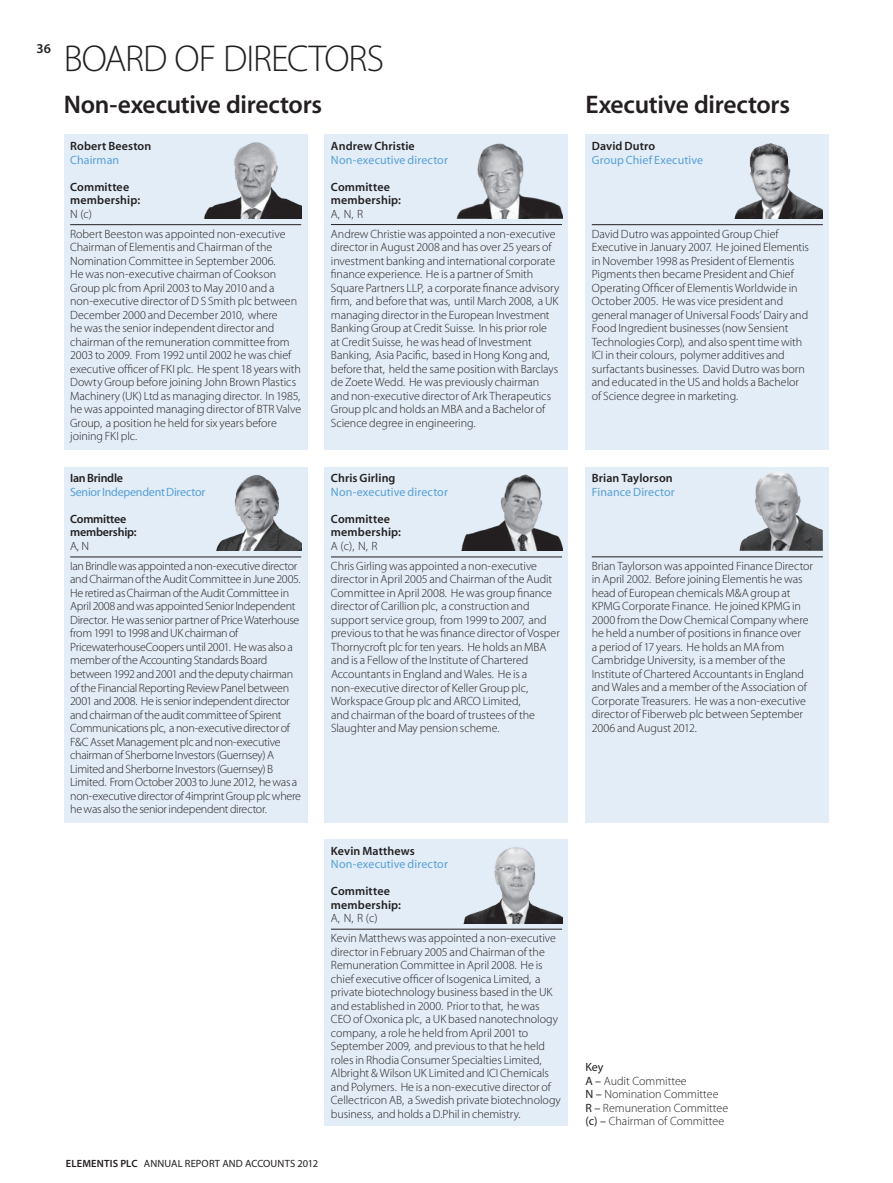
<style>
.page{position:relative;width:893px;height:1183px;background:#fff}
.page>*{position:absolute;margin:0;border:0;box-sizing:border-box;transform-origin:0 0}
.t1{font:300 37.5px "Myriad";letter-spacing:-.025em;color:#231f20}
.t2{font:600 25.5px "Myriad";letter-spacing:-.015em;color:#231f20}
.t3{font:600 13.5px "Myriad";color:#231f20}
.t4{font:300 12px/13.5px "Myriad";letter-spacing:-.005em;color:#231f20}
.t5{font:300 12px/13.5px "Myriad";letter-spacing:-.025em;color:#231f20}
.t6{font:600 12px/13.5px "Myriad";letter-spacing:.01em;color:#231f20}
.t7{font:12px "Myriad";letter-spacing:.005em;color:#56a0d5}
.t8{font:600 12px/13.5px "Myriad";letter-spacing:-.02em;color:#231f20}
.t9{font:12px "Myriad";letter-spacing:-.02em;color:#56a0d5}
.t10{font:10.5px "Myriad";letter-spacing:.01em;color:#231f20}
.s1{font-weight:600}
.s2{font-weight:400}
</style>
<div class="page">
<div style="left:585px;top:135px;width:244px;height:315px;background:#e3edf7"></div>
<hr style="left:592px;top:224px;width:231px;height:1px;background:#231f20">
<img style="left:734px;top:143px;width:89px;height:75px">
<div style="left:64px;top:135px;width:244px;height:315px;background:#e3edf7"></div>
<hr style="left:70px;top:224px;width:231px;height:1px;background:#231f20">
<img style="left:204px;top:142px;width:97px;height:76px">
<div style="left:325px;top:839px;width:243px;height:286px;background:#e3edf7"></div>
<hr style="left:331px;top:928px;width:231px;height:1px;background:#231f20">
<img style="left:464px;top:847px;width:98px;height:75px">
<div style="left:325px;top:135px;width:243px;height:315px;background:#e3edf7"></div>
<hr style="left:331px;top:224px;width:231px;height:1px;background:#231f20">
<img style="left:456px;top:143px;width:106px;height:75px">
<div style="left:64px;top:467px;width:244px;height:355px;background:#e3edf7"></div>
<hr style="left:70px;top:556px;width:231px;height:1px;background:#231f20">
<img style="left:216px;top:475px;width:85px;height:75px">
<div style="left:325px;top:467px;width:243px;height:355px;background:#e3edf7"></div>
<hr style="left:331px;top:556px;width:231px;height:1px;background:#231f20">
<img style="left:461px;top:474px;width:101px;height:76px">
<div style="left:585px;top:467px;width:244px;height:355px;background:#e3edf7"></div>
<hr style="left:592px;top:556px;width:231px;height:1px;background:#231f20">
<img style="left:739px;top:472px;width:84px;height:78px">
<p class="t3" style="left:37px;top:41px;width:16px">36</p>
<h1 class="t1" style="left:64px;top:40px;width:322px">BOARD OF DIRECTORS</h1>
<h2 class="t2" style="left:64px;top:91px;width:260px">Non-executive directors</h2>
<h2 class="t2" style="left:585px;top:91px;width:206px">Executive directors</h2>
<p class="t6" style="left:70px;top:140px;width:83px">Robert Beeston</p>
<p class="t7" style="left:70px;top:154px;width:51px">Chairman</p>
<p class="t6" style="left:70px;top:180px;width:72px">Committee membership:</p>
<p class="t4" style="left:70px;top:204px;width:217px;line-height:19.8px">N (c)<br>Robert Beeston was appointed non-executive</p>
<p class="t4" style="left:70px;top:241px;width:232px">Chairman of Elementis and Chairman of the Nomination Committee in September 2006.<br>He was non-executive chairman of Cookson Group plc from April 2003 to May 2010 and a non-executive director of D S Smith plc between December 2000 and December 2010, where<br>he was the senior independent director and chairman of the remuneration committee from 2003 to 2009. From 1992 until 2002 he was chief executive officer of FKI plc. He spent 18 years with Dowty Group before joining John Brown Plastics Machinery (UK) Ltd as managing director. In 1985, he was appointed managing director of BTR Valve Group, a position he held for six years before joining FKI plc.</p>
<p class="t8" style="left:70px;top:472px;width:54px">Ian Brindle</p>
<p class="t9" style="left:70px;top:486px;width:137px">Senior Independent Director</p>
<p class="t8" style="left:70px;top:512px;width:68px">Committee membership:</p>
<p class="t4" style="left:70px;top:536px;width:229px;line-height:20px">A, N<br>Ian Brindle was appointed a non-executive director</p>
<p class="t5" style="left:70px;top:573px;width:232px">and Chairman of the Audit Committee in June 2005.<br>He retired as Chairman of the Audit Committee in April 2008 and was appointed Senior Independent Director. He was senior partner of Price Waterhouse from 1991 to 1998 and UK chairman of PricewaterhouseCoopers until 2001. He was also a member of the Accounting Standards Board between 1992 and 2001 and the deputy chairman of the Financial Reporting Review Panel between 2001 and 2008. He is senior independent director and chairman of the audit committee of Spirent Communications plc, a non-executive director of F&amp;C Asset Management plc and non-executive chairman of Sherborne Investors (Guernsey) A Limited and Sherborne Investors (Guernsey) B Limited. From October 2003 to June 2012, he was a non-executive director of 4imprint Group plc where he was also the senior independent director.</p>
<p class="t6" style="left:331px;top:140px;width:85px">Andrew Christie</p>
<p class="t7" style="left:331px;top:153px;width:118px">Non-executive director</p>
<p class="t6" style="left:331px;top:180px;width:72px">Committee membership:</p>
<p class="t4" style="left:331px;top:204px;width:226px;line-height:19.8px">A, N, R<br>Andrew Christie was appointed a non-executive</p>
<p class="t4" style="left:331px;top:241px;width:230px">director in August 2008 and has over 25 years of investment banking and international corporate finance experience. He is a partner of Smith Square Partners LLP, a corporate finance advisory firm, and before that was, until March 2008, a UK managing director in the European Investment Banking Group at Credit Suisse. In his prior role<br>at Credit Suisse, he was head of Investment Banking, Asia Pacific, based in Hong Kong and, before that, held the same position with Barclays de Zoete Wedd. He was previously chairman and non-executive director of Ark Therapeutics Group plc and holds an MBA and a Bachelor of Science degree in engineering.</p>
<p class="t6" style="left:331px;top:472px;width:66px">Chris Girling</p>
<p class="t7" style="left:331px;top:486px;width:118px">Non-executive director</p>
<p class="t6" style="left:331px;top:512px;width:72px">Committee membership:</p>
<p class="t4" style="left:331px;top:536px;width:208px;line-height:20px">A (c), N, R<br>Chris Girling was appointed a non-executive</p>
<p class="t4" style="left:331px;top:573px;width:230px">director in April 2005 and Chairman of the Audit Committee in April 2008. He was group finance director of Carillion plc, a construction and support service group, from 1999 to 2007, and previous to that he was finance director of Vosper Thornycroft plc for ten years. He holds an MBA and is a Fellow of the Institute of Chartered Accountants in England and Wales. He is a non-executive director of Keller Group plc, Workspace Group plc and ARCO Limited,<br>and chairman of the board of trustees of the Slaughter and May pension scheme.</p>
<p class="t6" style="left:331px;top:844px;width:85px">Kevin Matthews</p>
<p class="t7" style="left:331px;top:858px;width:118px">Non-executive director</p>
<p class="t6" style="left:331px;top:884px;width:72px">Committee membership:</p>
<p class="t4" style="left:331px;top:908px;width:226px;line-height:20px">A, N, R (c)<br>Kevin Matthews was appointed a non-executive</p>
<p class="t4" style="left:331px;top:945px;width:231px">director in February 2005 and Chairman of the Remuneration Committee in April 2008. He is chief executive officer of Isogenica Limited, a private biotechnology business based in the UK and established in 2000. Prior to that, he was CEO of Oxonica plc, a UK based nanotechnology company, a role he held from April 2001 to September 2009, and previous to that he held roles in Rhodia Consumer Specialties Limited, Albright &amp; Wilson UK Limited and ICI Chemicals and Polymers. He is a non-executive director of Cellectricon AB, a Swedish private biotechnology business, and holds a D.Phil in chemistry.</p>
<p class="t10" style="left:66px;top:1157px;width:254px"><span class="s1">ELEMENTIS PLC</span> ANNUAL REPORT AND ACCOUNTS 2012</p>
<p class="t6" style="left:592px;top:140px;width:65px">David Dutro</p>
<p class="t7" style="left:592px;top:154px;width:113px">Group Chief Executive</p>
<p class="t4" style="left:592px;top:227px;width:219px">David Dutro was appointed Group Chief Executive in January 2007. He joined Elementis in November 1998 as President of Elementis Pigments then became President and Chief Operating Officer of Elementis Worldwide in October 2005. He was vice president and general manager of Universal Foods’ Dairy and Food Ingredient businesses (now Sensient Technologies Corp), and also spent time with ICI in their colours, polymer additives and surfactants businesses. David Dutro was born and educated in the US and holds a Bachelor of Science degree in marketing.</p>
<p class="t6" style="left:592px;top:472px;width:83px">Brian Taylorson</p>
<p class="t7" style="left:592px;top:485px;width:85px">Finance Director</p>
<p class="t4" style="left:592px;top:559px;width:223px">Brian Taylorson was appointed Finance Director in April 2002. Before joining Elementis he was head of European chemicals M&amp;A group at KPMG Corporate Finance. He joined KPMG in 2000 from the Dow Chemical Company where he held a number of positions in finance over<br>a period of 17 years. He holds an MA from Cambridge University, is a member of the Institute of Chartered Accountants in England and Wales and a member of the Association of Corporate Treasurers. He was a non-executive director of Fiberweb plc between September 2006 and August 2012.</p>
<p class="t4" style="left:585px;top:1060px;width:144px"><span class="s2">Key<br>A –</span> Audit Committee<br><span class="s2">N –</span> Nomination Committee<br><span class="s2">R –</span> Remuneration Committee <span class="s2">(c) –</span> Chairman of Committee</p>
</div>
